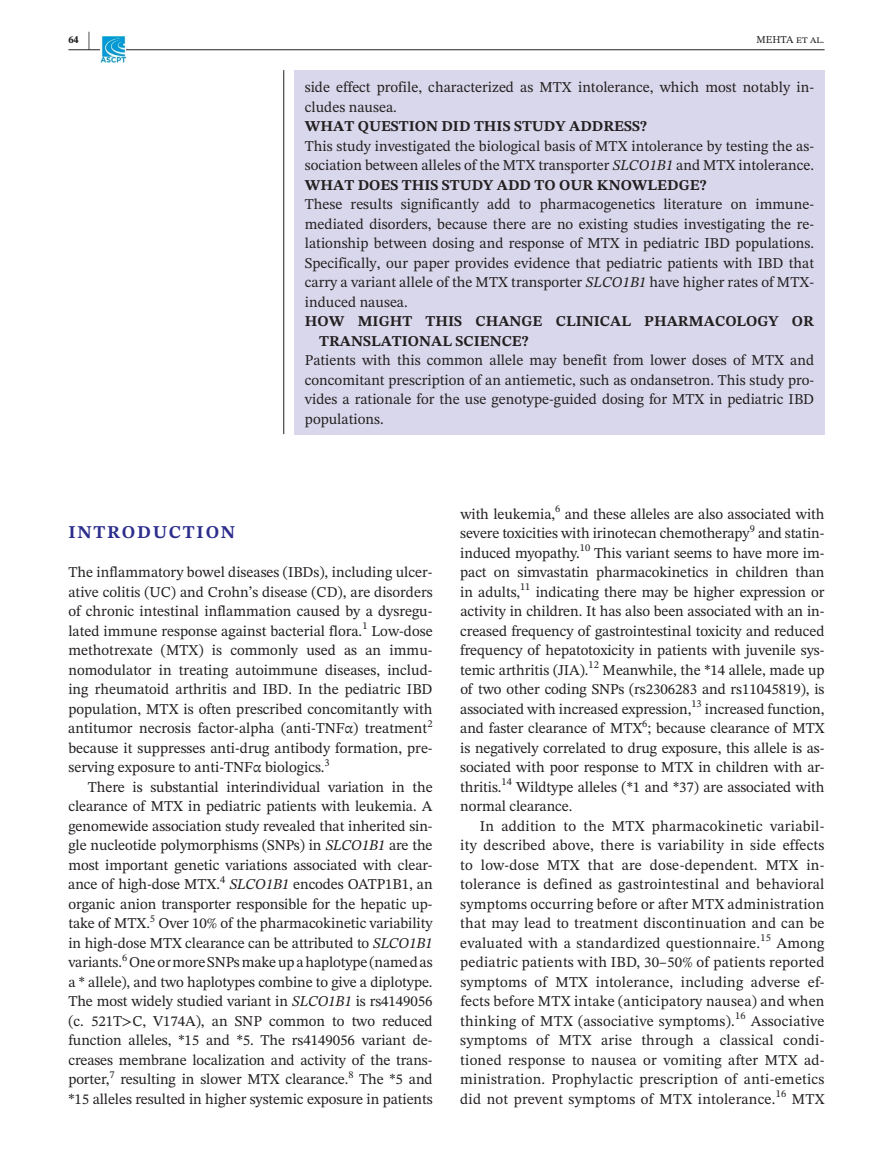
<style>
.page{position:relative;width:893px;height:1174px;background:#fff}
.page>*{position:absolute;margin:0;border:0;box-sizing:border-box;transform-origin:0 0}
.t1{font:700 18px "STIX Two Text";letter-spacing:.1em;color:#2c2d8c}
.t2{font:15px/19.5px "STIX Two Text";letter-spacing:-.005em;color:#231f20;text-align:justify}
.t3{font:700 15px/19.5px "STIX Two Text";color:#231f20}
.t4{font:10.5px "STIX Two Text";color:#231f20}
.t5{font:700 10.5px "STIX Two Text";color:#231f20}
.s1{font-size:21px}
.s2{font-style:italic}
.s3{font-weight:700}
</style>
<div class="page">
<hr style="left:68px;top:49px;width:756px;height:1px;background:#231f20">
<img style="left:100px;top:37px;width:26px;height:25px">
<div style="left:294px;top:70px;width:530px;height:364px;background:#d9d7eb"></div>
<hr style="left:283px;top:70px;width:1px;height:364px;background:#231f20">
<p class="t5" style="left:68px;top:32px;width:24px">64 <span class="s1">|</span></p>
<p class="t4" style="left:756px;top:32px;width:70px">MEHTA et al.</p>
<p class="t2" style="left:305px;top:77px;width:511px">side effect profile, characterized as MTX intolerance, which most notably in&shy;cludes nausea.</p>
<p class="t3" style="left:305px;top:117px;width:344px">WHAT QUESTION DID THIS STUDY ADDRESS?</p>
<p class="t2" style="left:305px;top:136px;width:511px">This study investigated the biological basis of MTX intolerance by testing the as&shy;sociation between alleles of the MTX transporter <span class="s2">SLCO1B1</span> and MTX intolerance.<br><span class="s3">WHAT DOES THIS STUDY ADD TO OUR KNOWLEDGE?</span></p>
<p class="t2" style="left:305px;top:194px;width:511px">These results significantly add to pharmacogenetics literature on immune&shy;mediated disorders, because there are no existing studies investigating the re&shy;lationship between dosing and response of MTX in pediatric IBD populations.<br>Specifically, our paper provides evidence that pediatric patients with IBD that carry a variant allele of the MTX transporter <span class="s2">SLCO1B1</span> have higher rates of MTX&shy;induced nausea.</p>
<p class="t3" style="left:319px;top:312px;width:496px;text-indent:-14px">HOW MIGHT THIS CHANGE CLINICAL PHARMACOLOGY OR<br>TRANSLATIONAL SCIENCE?</p>
<p class="t2" style="left:305px;top:350px;width:511px">Patients with this common allele may benefit from lower doses of MTX and concomitant prescription of an antiemetic, such as ondansetron. This study pro&shy;vides a rationale for the use genotype-guided dosing for MTX in pediatric IBD populations.</p>
<p class="t1" style="left:68px;top:519px;width:168px">INTRODUCTION</p>
<p class="t2" style="left:68px;top:562px;width:366px">The inflammatory bowel diseases (IBDs), including ulcer&shy;ative colitis (UC) and Crohn’s disease (CD), are disorders of chronic intestinal inflammation caused by a dysregu&shy;lated immune response against bacterial flora.</p>
<p class="t4" style="left:362px;top:618px;width:7px">1</p>
<p class="t2" style="left:68px;top:621px;width:366px;text-indent:303px">Low-dose methotrexate (MTX) is commonly used as an immu&shy;nomodulator in treating autoimmune diseases, includ&shy;ing rheumatoid arthritis and IBD. In the pediatric IBD population, MTX is often prescribed concomitantly with antitumor necrosis factor-alpha (anti-TNFα) treatment</p>
<p class="t4" style="left:427px;top:715px;width:7px">2</p>
<p class="t2" style="left:68px;top:738px;width:366px">because it suppresses anti-drug antibody formation, pre&shy;serving exposure to anti-TNFα biologics.</p>
<p class="t4" style="left:325px;top:754px;width:7px">3</p>
<p class="t2" style="left:68px;top:777px;width:366px;text-indent:20px">There is substantial interindividual variation in the clearance of MTX in pediatric patients with leukemia. A genomewide association study revealed that inherited sin&shy;gle nucleotide polymorphisms (SNPs) in <span class="s2">SLCO1B1</span> are the most important genetic variations associated with clear&shy;ance of high-dose MTX.</p>
<p class="t4" style="left:220px;top:871px;width:7px">4</p>
<p class="t2" style="left:68px;top:874px;width:366px;text-indent:161px"><span class="s2">SLCO1B1</span> encodes OATP1B1, an organic anion transporter responsible for the hepatic up&shy;take of MTX.</p>
<p class="t4" style="left:150px;top:910px;width:7px">5</p>
<p class="t2" style="left:68px;top:913px;width:366px;text-indent:90px">Over 10% of the pharmacokinetic variability in high-dose MTX clearance can be attributed to <span class="s2">SLCO1B1 </span>variants.</p>
<p class="t4" style="left:122px;top:949px;width:7px">6</p>
<p class="t2" style="left:68px;top:952px;width:366px;text-indent:61px">OneormoreSNPsmakeupahaplotype (namedas a * allele), and two haplotypes combine to give a diplotype.<br>The most widely studied variant in <span class="s2">SLCO1B1</span> is rs4149056 (c. 521T&gt;C, V174A), an SNP common to two reduced function alleles, *15 and *5. The rs4149056 variant de&shy;creases membrane localization and activity of the trans&shy;porter,</p>
<p class="t4" style="left:109px;top:1066px;width:7px">7</p>
<p class="t2" style="left:120px;top:1069px;width:229px">resulting in slower MTX clearance.</p>
<p class="t4" style="left:348px;top:1066px;width:7px">8</p>
<p class="t2" style="left:68px;top:1069px;width:366px;text-align:right">The *5 and<br>*15 alleles resulted in higher systemic exposure in patients</p>
<p class="t2" style="left:460px;top:504px;width:96px">with leukemia,</p>
<p class="t4" style="left:555px;top:501px;width:7px">6</p>
<p class="t2" style="left:460px;top:504px;width:366px;text-indent:105px">and these alleles are also associated with severe toxicities with irinotecan chemotherapy</p>
<p class="t4" style="left:750px;top:520px;width:7px">9</p>
<p class="t2" style="left:758px;top:523px;width:68px">and statin-</p>
<p class="t2" style="left:460px;top:543px;width:121px">induced myopathy.</p>
<p class="t4" style="left:580px;top:540px;width:12px">10</p>
<p class="t2" style="left:460px;top:543px;width:366px;text-indent:134px">This variant seems to have more im&shy;pact on simvastatin pharmacokinetics in children than in adults,</p>
<p class="t4" style="left:520px;top:579px;width:12px">11</p>
<p class="t2" style="left:460px;top:582px;width:366px;text-indent:75px">indicating there may be higher expression or activity in children. It has also been associated with an in&shy;creased frequency of gastrointestinal toxicity and reduced frequency of hepatotoxicity in patients with juvenile sys&shy;temic arthritis (JIA).</p>
<p class="t4" style="left:589px;top:657px;width:12px">12</p>
<p class="t2" style="left:460px;top:660px;width:366px;text-indent:142px">Meanwhile, the *14 allele, made up of two other coding SNPs (rs2306283 and rs11045819), is associated with increased expression,</p>
<p class="t4" style="left:691px;top:696px;width:12px">13</p>
<p class="t2" style="left:460px;top:699px;width:366px;text-align:right">increased function,<br>and faster clearance of MTX ; because clearance of MTX</p>
<p class="t4" style="left:642px;top:715px;width:7px">6</p>
<p class="t2" style="left:460px;top:738px;width:366px">is negatively correlated to drug exposure, this allele is as&shy;sociated with poor response to MTX in children with ar&shy;thritis.</p>
<p class="t4" style="left:502px;top:774px;width:12px">14</p>
<p class="t2" style="left:460px;top:777px;width:366px;text-indent:56px">Wildtype alleles (*1 and *37) are associated with normal clearance.</p>
<p class="t2" style="left:460px;top:816px;width:366px;text-indent:20px">In addition to the MTX pharmacokinetic variabil&shy;ity described above, there is variability in side effects to low-dose MTX that are dose-dependent. MTX in&shy;tolerance is defined as gastrointestinal and behavioral symptoms occurring before or after MTX administration that may lead to treatment discontinuation and can be evaluated with a standardized questionnaire.</p>
<p class="t4" style="left:760px;top:930px;width:12px">15</p>
<p class="t2" style="left:460px;top:933px;width:366px;text-indent:316px">Among pediatric patients with IBD, 30–50% of patients reported symptoms of MTX intolerance, including adverse ef&shy;fects before MTX intake (anticipatory nausea) and when thinking of MTX (associative symptoms).</p>
<p class="t4" style="left:735px;top:1008px;width:12px">16</p>
<p class="t2" style="left:460px;top:1011px;width:366px;text-indent:290px">Associative symptoms of MTX arise through a classical condi&shy;tioned response to nausea or vomiting after MTX ad&shy;ministration. Prophylactic prescription of anti-emetics did not prevent symptoms of MTX intolerance.</p>
<p class="t4" style="left:776px;top:1086px;width:12px">16</p>
<p class="t2" style="left:792px;top:1089px;width:34px">MTX</p>
</div>
